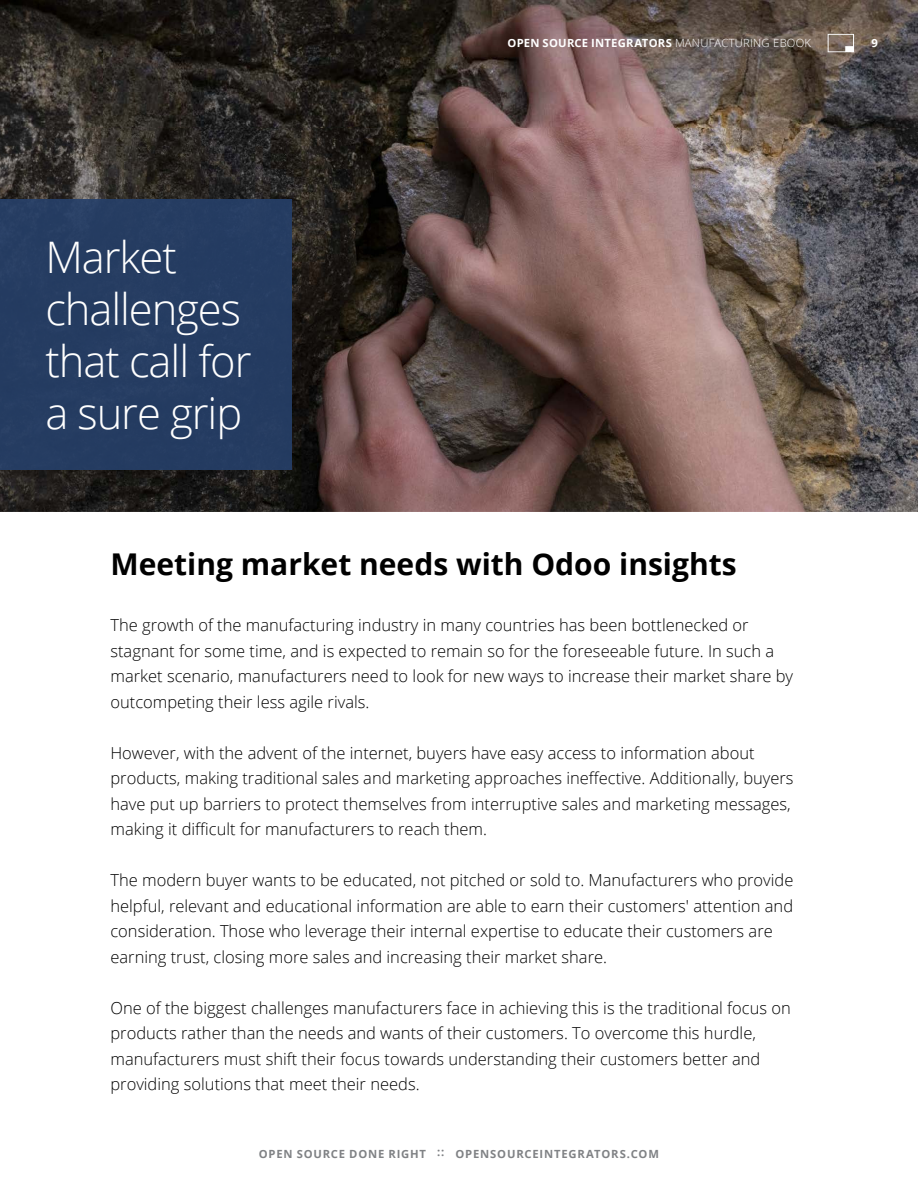
<style>
.page{position:relative;width:918px;height:1188px;background:#fff}
.page>*{position:absolute;margin:0;border:0;box-sizing:border-box;transform-origin:0 0}
.t1{font:300 43.5px/52.2px "Open Sans";letter-spacing:-.025em;color:#fff}
.t2{font:700 30px "Open Sans";color:#000}
.t3{font:300 16.5px/25.5px "Open Sans";color:#000}
.t4{font:700 11.25px "Open Sans";letter-spacing:.07em;color:#808285}
.t5{font:700 11.25px "Open Sans";letter-spacing:.02em;color:#fff}
.s1{font-weight:300}
</style>
<div class="page">
<img style="left:0;top:127px;width:918px;height:385px">
<div style="left:0;top:199px;width:292px;height:271px;background:#253c62"></div>
<img style="left:0;top:0;width:918px;height:127px">
<svg style="left:828px;top:34px;width:26px;height:18px"></svg>
<h1 class="t1" style="left:45px;top:230px;width:208px">Market challenges that call for a sure grip</h1>
<p class="t5" style="left:508px;top:35px;width:305px">OPEN SOURCE INTEGRATORS <span class="s1">MANUFACTURING EBOOK</span></p>
<p class="t5" style="left:872px;top:35px;width:8px">9</p>
<h2 class="t2" style="left:110px;top:543px;width:628px">Meeting market needs with Odoo insights</h2>
<p class="t3" style="left:110px;top:612px;width:684px">The growth of the manufacturing industry in many countries has been bottlenecked or stagnant for some time, and is expected to remain so for the foreseeable future. In such a market scenario, manufacturers need to look for new ways to increase their market share by outcompeting their less agile rivals.</p>
<p class="t3" style="left:110px;top:739px;width:685px">However, with the advent of the internet, buyers have easy access to information about products, making traditional sales and marketing approaches ineffective. Additionally, buyers have put up barriers to protect themselves from interruptive sales and marketing messages, making it difficult for manufacturers to reach them.</p>
<p class="t3" style="left:110px;top:867px;width:684px">The modern buyer wants to be educated, not pitched or sold to. Manufacturers who provide helpful, relevant and educational information are able to earn their customers' attention and consideration. Those who leverage their internal expertise to educate their customers are earning trust, closing more sales and increasing their market share.</p>
<p class="t3" style="left:110px;top:994px;width:682px">One of the biggest challenges manufacturers face in achieving this is the traditional focus on products rather than the needs and wants of their customers. To overcome this hurdle, manufacturers must shift their focus towards understanding their customers better and providing solutions that meet their needs.</p>
<p class="t4" style="left:259px;top:1146px;width:402px">OPEN SOURCE DONE RIGHT :: OPENSOURCEINTEGRATORS.COM</p>
</div>
